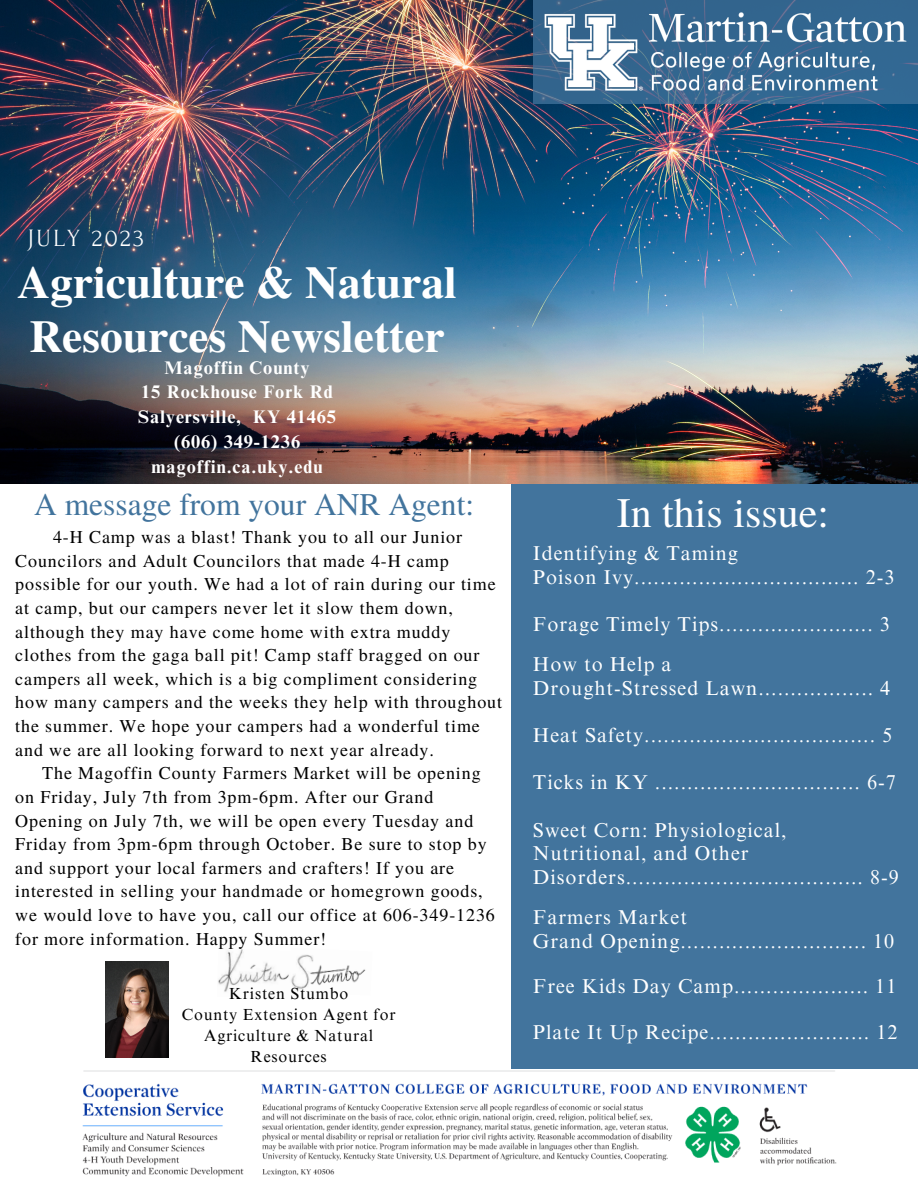
<style>
.page{position:relative;width:918px;height:1188px;background:#fff}
.page>*{position:absolute;margin:0;border:0;box-sizing:border-box;transform-origin:0 0}
.t1{font:700 45.45px/54px "Te X Gyre Termes";color:#fff}
.t2{font:42px "Te X Gyre Termes";color:#fff}
.t3{font:31.5px "Te X Gyre Termes";color:#42749d}
.t4{font:24.6px "Forum";letter-spacing:.1em;color:#fff}
.t5{font:20.1px/23.7px "Times NRMT Pro";letter-spacing:.05em;color:#fff}
.t6{font:700 18.3px "Times NRMT Pro";letter-spacing:.05em;color:#fff}
.t7{font:18px/23.7px "Te X Gyre Termes";letter-spacing:.05em;color:#000}
.t8{font:16.05px/21px "Times NRMT Pro";letter-spacing:.05em;color:#000;text-align:center}
</style>
<div class="page">
<div style="left:511px;top:450px;width:407px;height:619px;background:#42749d"></div>
<img style="left:0;top:0;width:918px;height:483px">
<img style="left:105px;top:962px;width:63px;height:96px">
<img style="left:218px;top:949px;width:71px;height:43px">
<img style="left:291px;top:954px;width:75px;height:35px">
<img style="left:467px;top:0;width:451px;height:147px">
<img style="left:82px;top:1070px;width:755px;height:107px">
<p class="t4" style="left:27px;top:225px;width:118px">JULY 2023</p>
<p class="t1" style="left:17px;top:253px;width:441px">Agriculture &amp; Natural<br>Resources Newsletter</p>
<p class="t6" style="left:165px;top:360px;width:146px">Magoffin County</p>
<p class="t6" style="left:141px;top:385px;width:193px">15 Rockhouse Fork Rd</p>
<p class="t6" style="left:138px;top:410px;width:199px">Salyersville, KY 41465</p>
<p class="t6" style="left:174px;top:435px;width:128px">(606) 349-1236</p>
<p class="t6" style="left:152px;top:459px;width:172px">magoffin.ca.uky.edu</p>
<p class="t3" style="left:34px;top:482px;width:442px">A message from your ANR Agent:</p>
<p class="t7" style="left:15px;top:524px;width:488px;text-indent:38px">4-H Camp was a blast! Thank you to all our Junior Councilors and Adult Councilors that made 4-H camp possible for our youth. We had a lot of rain during our time at camp, but our campers never let it slow them down, although they may have come home with extra muddy clothes from the gaga ball pit! Camp staff bragged on our campers all week, which is a big compliment considering how many campers and the weeks they help with throughout the summer. We hope your campers had a wonderful time and we are all looking forward to next year already.</p>
<p class="t7" style="left:15px;top:760px;width:481px;text-indent:27px">The Magoffin County Farmers Market will be opening on Friday, July 7th from 3pm-6pm. After our Grand Opening on July 7th, we will be open every Tuesday and Friday from 3pm-6pm through October. Be sure to stop by and support your local farmers and crafters! If you are interested in selling your handmade or homegrown goods, we would love to have you, call our office at 606-349-1236 for more information. Happy Summer!</p>
<p class="t8" style="left:229px;top:985px;width:121px">Kristen Stumbo</p>
<p class="t8" style="left:182px;top:1006px;width:215px">County Extension Agent for<br>Agriculture &amp; Natural<br>Resources</p>
<p class="t2" style="left:617px;top:482px;width:214px">In this issue:</p>
<p class="t5" style="left:533px;top:544px;width:207px">Identifying &amp; Taming</p>
<p class="t5" style="left:533px;top:568px;width:363px">Poison Ivy................................... 2-3</p>
<p class="t5" style="left:533px;top:615px;width:358px">Forage Timely Tips........................ 3</p>
<p class="t5" style="left:533px;top:655px;width:140px">How to Help a</p>
<p class="t5" style="left:533px;top:679px;width:359px">Drought-Stressed Lawn.................. 4</p>
<p class="t5" style="left:533px;top:726px;width:361px">Heat Safety.................................... 5</p>
<p class="t5" style="left:533px;top:773px;width:364px">Ticks in KY ................................ 6-7</p>
<p class="t5" style="left:533px;top:821px;width:367px">Sweet Corn: Physiological,<br>Nutritional, and Other<br>Disorders..................................... 8-9</p>
<p class="t5" style="left:533px;top:908px;width:156px">Farmers Market</p>
<p class="t5" style="left:533px;top:932px;width:363px">Grand Opening............................. 10</p>
<p class="t5" style="left:533px;top:977px;width:365px">Free Kids Day Camp..................... 11</p>
<p class="t5" style="left:533px;top:1023px;width:366px">Plate It Up Recipe......................... 12</p>
</div>
